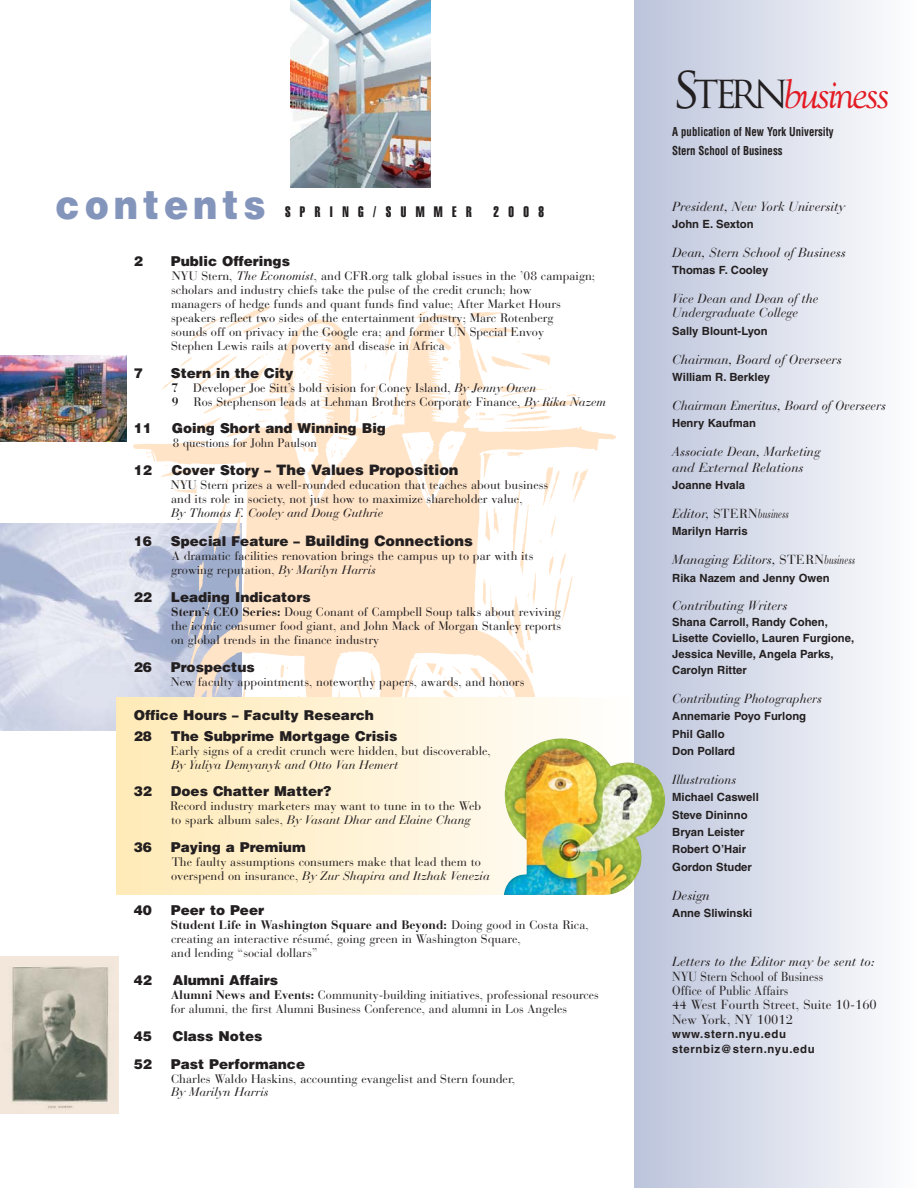
<style>
.page{position:relative;width:918px;height:1188px;background:#fff}
.page>*{position:absolute;margin:0;border:0;box-sizing:border-box;transform-origin:0 0}
.t1{font:900 40.5px "Helvetica";letter-spacing:.135em;color:#8495bc;scale:.9 1}
.t2{font:italic 39.15px "Goudy";letter-spacing:-.05em;color:#e31b23}
.t3{font:15px "Helvetica Extra Compressed";letter-spacing:.63em;color:#231f20}
.t4{font:900 14.4px "Helvetica";color:#231f20}
.t5{font:900 13.65px/20.2px "Helvetica";color:#231f20}
.t6{font:italic 13.05px/14.4px "Bauer Bodoni";color:#231f20}
.t7{font:13.05px/14.4px "Bauer Bodoni";color:#231f20;scale:.9 1}
.t8{font:italic 13.05px "Bauer Bodoni";color:#231f20;scale:.95 1}
.t9{font:italic 12.45px "Bauer Bodoni";color:#231f20;scale:.7 1}
.t10{font:12.3px/14px "Bauer Bodoni";color:#231f20}
.t11{font:italic 12.3px "Bauer Bodoni";color:#231f20}
.t12{font:12.3px "Bauer Bodoni";color:#231f20;scale:.95 1}
.t13{font:700 condensed 12px/19.5px "Helvetica";color:#231f20;scale:.9 1}
.t14{font:700 11.4px/14.4px "Helvetica";letter-spacing:.055em;color:#231f20}
.t15{font:700 11.25px/17.4px "Helvetica";color:#231f20}
.s1{font-style:italic}
.s2{font-weight:700}
.s3{font-size:13.65px}
.s4{font-family:"Trajan";font-style:normal;font-size:49.2px;color:#231f20}
.s5{font-family:"Trajan";font-style:normal;font-size:37.65px;color:#231f20}
.s6{font-size:13.05px}
.s7{font-style:normal;font-size:13.05px}
.s8{font-style:normal}
.s9{font-size:12.45px}
</style>
<div class="page">
<img style="left:0;top:524px;width:106px;height:206px">
<img style="left:106px;top:306px;width:510px;height:425px">
<img style="left:0;top:355px;width:127px;height:86px">
<div style="left:116px;top:698px;width:518px;height:197px;background:linear-gradient(to right,#ffeab6,#fffefd)"></div>
<div style="left:634px;top:0;width:284px;height:1188px;background:linear-gradient(to right,#bcc4db,#fefefe)"></div>
<img style="left:290px;top:0;width:141px;height:187px">
<img style="left:504px;top:738px;width:161px;height:158px">
<img style="left:0;top:957px;width:119px;height:157px">
<h1 class="t1" style="left:56px;top:190px;width:235px">contents</h1>
<p class="t3" style="left:285px;top:206px;width:188px">SPRING/SUMMER</p>
<p class="t3" style="left:494px;top:206px;width:52px">2008</p>
<p class="t5" style="left:134px;top:252px;width:11px">2</p>
<p class="t5" style="left:171px;top:252px;width:121px">Public Offerings</p>
<p class="t10" style="left:171px;top:270px;width:426px">NYU Stern, <span class="s1">The Economist</span>, and CFR.org talk global issues in the ’08 campaign; scholars and industry chiefs take the pulse of the credit crunch; how<br>managers of hedge funds and quant funds find value; After Market Hours speakers reflect two sides of the entertainment industry; Marc Rotenberg<br>sounds off on privacy in the Google era; and former UN Special Envoy<br>Stephen Lewis rails at poverty and disease in Africa</p>
<p class="t5" style="left:134px;top:364px;width:11px">7</p>
<p class="t5" style="left:171px;top:364px;width:124px">Stern in the City</p>
<p class="t10" style="left:171px;top:382px;width:436px"><span class="s2">7</span> Developer Joe Sitt’s bold vision for Coney Island, <span class="s1">By Jenny Owen<br></span><span class="s2">9</span> Ros Stephenson leads at Lehman Brothers Corporate Finance, <span class="s1">By Rika Nazem</span></p>
<p class="t5" style="left:134px;top:420px;width:20px">11</p>
<p class="t5" style="left:172px;top:420px;width:216px">Going Short and Winning Big</p>
<p class="t12" style="left:173px;top:438px;width:153px">8 questions for John Paulson</p>
<p class="t5" style="left:134px;top:462px;width:20px">12</p>
<p class="t4" style="left:172px;top:465px;width:288px"><span class="s3">Cover Story –</span> The Values Proposition</p>
<p class="t10" style="left:171px;top:479px;width:379px">NYU Stern prizes a well-rounded education that teaches about business and its role in society, not just how to maximize shareholder value,</p>
<p class="t11" style="left:171px;top:508px;width:214px">By Thomas F. Cooley and Doug Guthrie</p>
<p class="t5" style="left:134px;top:533px;width:20px">16</p>
<p class="t4" style="left:171px;top:536px;width:303px"><span class="s3">Special Feature –</span> Building Connections</p>
<p class="t10" style="left:171px;top:551px;width:364px">A dramatic facilities renovation brings the campus up to par with its growing reputation, <span class="s1">By Marilyn Harris</span></p>
<p class="t5" style="left:134px;top:588px;width:20px">22</p>
<p class="t5" style="left:171px;top:588px;width:141px">Leading Indicators</p>
<p class="t10" style="left:171px;top:606px;width:392px;text-align:justify"><span class="s2">Stern’s CEO Series:</span> Doug Conant of Campbell Soup talks about reviving the iconic consumer food giant, and John Mack of Morgan Stanley reports on global trends in the finance industry</p>
<p class="t5" style="left:134px;top:658px;width:20px">26</p>
<p class="t5" style="left:171px;top:658px;width:85px">Prospectus</p>
<p class="t10" style="left:171px;top:676px;width:355px">New faculty appointments, noteworthy papers, awards, and honors</p>
<p class="t5" style="left:134px;top:707px;width:242px">Office Hours – Faculty Research<br>28</p>
<p class="t5" style="left:171px;top:727px;width:228px">The Subprime Mortgage Crisis</p>
<p class="t10" style="left:171px;top:745px;width:322px">Early signs of a credit crunch were hidden, but discoverable,</p>
<p class="t11" style="left:171px;top:760px;width:228px">By Yuliya Demyanyk and Otto Van Hemert</p>
<p class="t5" style="left:134px;top:783px;width:20px">32</p>
<p class="t5" style="left:171px;top:783px;width:162px">Does Chatter Matter?</p>
<p class="t10" style="left:170px;top:801px;width:313px">Record industry marketers may want to tune in to the Web to spark album sales, <span class="s1">By Vasant Dhar and Elaine Chang</span></p>
<p class="t5" style="left:134px;top:838px;width:20px">36</p>
<p class="t5" style="left:171px;top:838px;width:136px">Paying a Premium</p>
<p class="t10" style="left:171px;top:856px;width:320px">The faulty assumptions consumers make that lead them to overspend on insurance, <span class="s1">By Zur Shapira and Itzhak Venezia</span></p>
<p class="t5" style="left:134px;top:901px;width:20px">40</p>
<p class="t5" style="left:171px;top:901px;width:95px">Peer to Peer</p>
<p class="t10" style="left:171px;top:919px;width:419px"><span class="s2">Student Life in Washington Square and Beyond:</span> Doing good in Costa Rica, creating an interactive résumé, going green in Washington Square,<br>and lending “social dollars”</p>
<p class="t5" style="left:134px;top:971px;width:20px">42</p>
<p class="t5" style="left:173px;top:971px;width:107px">Alumni Affairs</p>
<p class="t10" style="left:170px;top:989px;width:430px"><span class="s2">Alumni News and Events:</span> Community-building initiatives, professional resources for alumni, the first Alumni Business Conference, and alumni in Los Angeles</p>
<p class="t5" style="left:134px;top:1027px;width:20px">45</p>
<p class="t5" style="left:173px;top:1027px;width:91px">Class Notes</p>
<p class="t5" style="left:134px;top:1055px;width:20px">52</p>
<p class="t5" style="left:171px;top:1055px;width:136px">Past Performance</p>
<p class="t10" style="left:171px;top:1073px;width:346px">Charles Waldo Haskins, accounting evangelist and Stern founder,</p>
<p class="t11" style="left:171px;top:1087px;width:99px">By Marilyn Harris</p>
<h2 class="t2" style="left:672px;top:79px;width:219px"><span class="s4">S</span><span class="s5">TERN</span>business</h2>
<p class="t13" style="left:672px;top:123px;width:181px">A publication of New York University<br>Stern School of Business</p>
<p class="t6" style="left:672px;top:200px;width:174px">President, New York University</p>
<p class="t15" style="left:672px;top:216px;width:83px">John E. Sexton</p>
<p class="t6" style="left:672px;top:246px;width:175px">Dean, Stern School of Business</p>
<p class="t15" style="left:672px;top:263px;width:98px">Thomas F. Cooley</p>
<p class="t6" style="left:672px;top:293px;width:148px">Vice Dean and Dean of the<br>Undergraduate College</p>
<p class="t15" style="left:672px;top:323px;width:97px">Sally Blount-Lyon</p>
<p class="t6" style="left:672px;top:353px;width:171px">Chairman, Board of Overseers</p>
<p class="t15" style="left:672px;top:369px;width:99px">William R. Berkley</p>
<p class="t6" style="left:672px;top:399px;width:215px">Chairman Emeritus, Board of Overseers</p>
<p class="t15" style="left:672px;top:416px;width:85px">Henry Kaufman</p>
<p class="t6" style="left:672px;top:445px;width:150px;line-height:15.9px">Associate Dean, Marketing and External Relations</p>
<p class="t15" style="left:672px;top:478px;width:74px">Joanne Hvala</p>
<p class="t9" style="left:672px;top:509px;width:168px"><span class="s6">Editor,</span> <span class="s7">STERN</span>business</p>
<p class="t15" style="left:672px;top:524px;width:77px">Marilyn Harris</p>
<p class="t6" style="left:672px;top:554px;width:184px">Managing Editors, <span class="s8">STERN</span><span class="s9">business</span></p>
<p class="t15" style="left:672px;top:570px;width:159px">Rika Nazem and Jenny Owen</p>
<p class="t6" style="left:672px;top:600px;width:117px">Contributing Writers</p>
<p class="t15" style="left:672px;top:615px;width:184px;line-height:15.9px">Shana Carroll, Randy Cohen,<br>Lisette Coviello, Lauren Furgione,<br>Jessica Neville, Angela Parks,<br>Carolyn Ritter</p>
<p class="t8" style="left:672px;top:693px;width:159px">Contributing Photographers</p>
<p class="t15" style="left:672px;top:709px;width:135px">Annemarie Poyo Furlong<br>Phil Gallo<br>Don Pollard</p>
<p class="t8" style="left:672px;top:774px;width:69px">Illustrations</p>
<p class="t15" style="left:672px;top:790px;width:88px">Michael Caswell<br>Steve Dininno<br>Bryan Leister<br>Robert O’Hair<br>Gordon Studer</p>
<p class="t6" style="left:672px;top:889px;width:39px">Design</p>
<p class="t15" style="left:672px;top:905px;width:81px">Anne Sliwinski</p>
<p class="t6" style="left:672px;top:956px;width:204px">Letters to the Editor may be sent to:</p>
<p class="t7" style="left:672px;top:970px;width:229px">NYU Stern School of Business<br>Office of Public Affairs<br>44 West Fourth Street, Suite 10-160<br>New York, NY 10012</p>
<p class="t14" style="left:672px;top:1028px;width:144px">www.stern.nyu.edu sternbiz@stern.nyu.edu</p>
</div>
